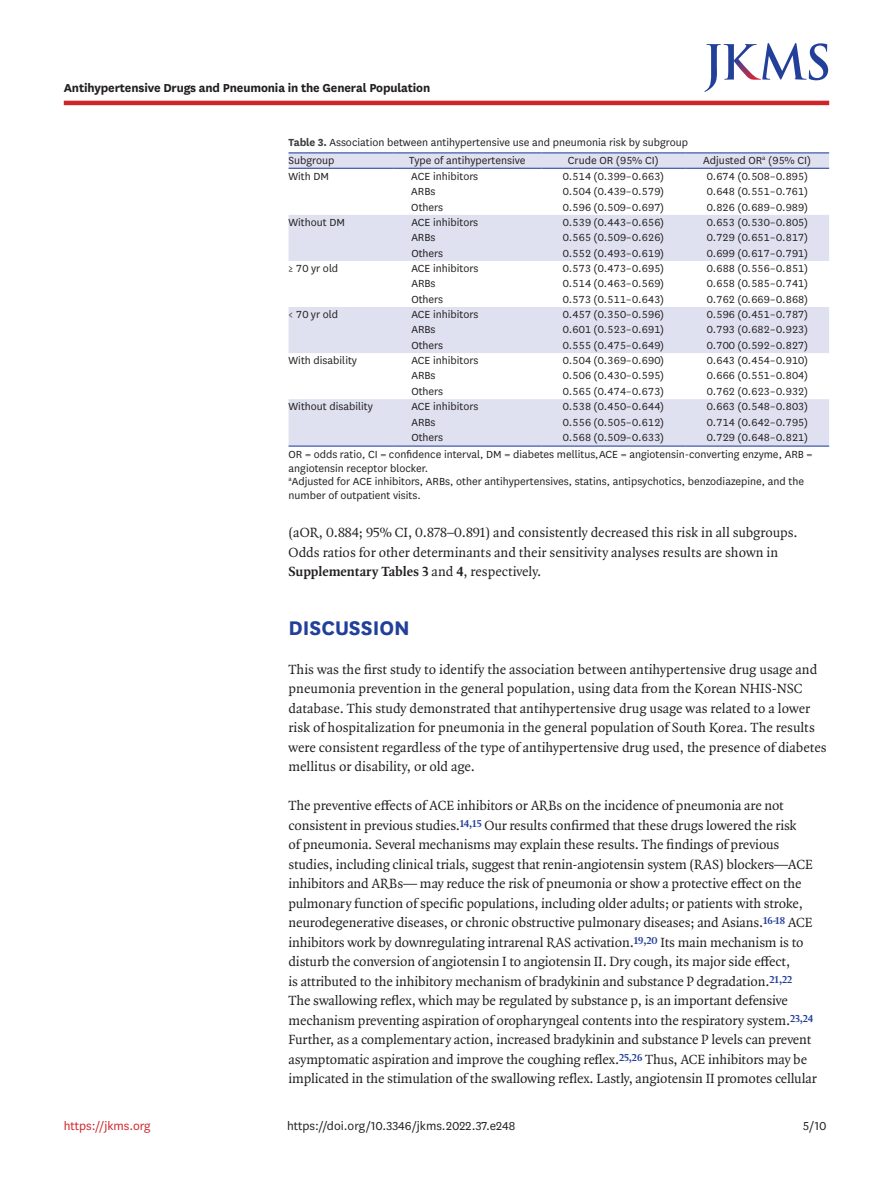
<style>
.page{position:relative;width:893px;height:1191px;background:#fff}
.page>*{position:absolute;margin:0;border:0;box-sizing:border-box;transform-origin:0 0}
.body_title1{font:700 23.1px "National";color:#223f99}
.body_p{font:14.25px/19.5px "Quadraat OT";letter-spacing:-.01em;color:#231f20}
.body_p_first{font:14.25px/19.5px "Quadraat OT";color:#231f20}
.alt-title-type{font:700 13.5px "National";letter-spacing:-.01em;color:#231f20}
.doi_running_footer{font:13.5px "National";color:#231f20}
.t1{font:13.5px "National";color:#d1232a}
.tbody_entry{font:12px "National";letter-spacing:-.05em;color:#231f20}
.table-wrap-foot_p{font:12px/13.5px "National";color:#231f20}
.table-wrap-foot_p_fi{font:12px/13.5px "National";color:#231f20}
.tbody_entry-2{font:12px "National";color:#231f20}
.table-wrap_caption{font:12px "National";color:#231f20}
.thead_entry{font:12px "National";color:#231f20}
.s1{font-weight:700;color:#3e3e3f}
.s2{font-weight:700}
</style>
<div class="page">
<hr style="left:64px;top:101px;width:765px;height:4px;background:#d1232a">
<svg style="left:704px;top:43px;width:124px;height:49px"></svg>
<svg style="left:289px;top:153px;width:540px;height:292px;fill:#e0e1f0"></svg>
<hr style="left:289px;top:152px;width:104px;height:1px;background:#223f99">
<hr style="left:393px;top:152px;width:148px;height:1px;background:#223f99">
<hr style="left:541px;top:152px;width:144px;height:1px;background:#223f99">
<hr style="left:685px;top:152px;width:144px;height:1px;background:#223f99">
<hr style="left:289px;top:168px;width:104px;height:1px;background:#223f99">
<hr style="left:393px;top:168px;width:148px;height:1px;background:#223f99">
<hr style="left:541px;top:168px;width:144px;height:1px;background:#223f99">
<hr style="left:685px;top:168px;width:144px;height:1px;background:#223f99">
<hr style="left:289px;top:445px;width:104px;height:1px;background:#223f99">
<hr style="left:393px;top:445px;width:148px;height:1px;background:#223f99">
<hr style="left:541px;top:445px;width:144px;height:1px;background:#223f99">
<hr style="left:685px;top:445px;width:144px;height:1px;background:#223f99">
<p class="alt-title-type" style="left:64px;top:78px;width:368px">Antihypertensive Drugs and Pneumonia in the General Population</p>
<p class="table-wrap_caption" style="left:289px;top:135px;width:401px"><span class="s1">Table 3.</span> Association between antihypertensive use and pneumonia risk by subgroup</p>
<p class="thead_entry" style="left:289px;top:152px;width:47px">Subgroup</p>
<p class="thead_entry" style="left:409px;top:152px;width:118px">Type of antihypertensive</p>
<p class="thead_entry" style="left:568px;top:152px;width:92px">Crude OR (95% CI)</p>
<p class="thead_entry" style="left:703px;top:152px;width:109px">Adjusted OR<sup>a</sup> (95% CI)</p>
<p class="tbody_entry" style="left:289px;top:168px;width:42px">With DM</p>
<p class="tbody_entry-2" style="left:411px;top:168px;width:68px">ACE inhibitors</p>
<p class="tbody_entry" style="left:563px;top:168px;width:103px">0.514 (0.399–0.663)</p>
<p class="tbody_entry" style="left:706px;top:168px;width:103px">0.674 (0.508–0.895)</p>
<p class="tbody_entry" style="left:411px;top:184px;width:26px">ARBs</p>
<p class="tbody_entry" style="left:563px;top:184px;width:103px">0.504 (0.439–0.579)</p>
<p class="tbody_entry" style="left:706px;top:184px;width:103px">0.648 (0.551–0.761)</p>
<p class="tbody_entry" style="left:411px;top:199px;width:33px">Others</p>
<p class="tbody_entry" style="left:563px;top:199px;width:103px">0.596 (0.509–0.697)</p>
<p class="tbody_entry" style="left:706px;top:199px;width:103px">0.826 (0.689–0.989)</p>
<p class="tbody_entry-2" style="left:289px;top:214px;width:58px">Without DM</p>
<p class="tbody_entry-2" style="left:411px;top:214px;width:68px">ACE inhibitors</p>
<p class="tbody_entry" style="left:563px;top:214px;width:103px">0.539 (0.443–0.656)</p>
<p class="tbody_entry" style="left:706px;top:214px;width:103px">0.653 (0.530–0.805)</p>
<p class="tbody_entry" style="left:411px;top:230px;width:26px">ARBs</p>
<p class="tbody_entry" style="left:563px;top:230px;width:103px">0.565 (0.509–0.626)</p>
<p class="tbody_entry" style="left:706px;top:230px;width:103px">0.729 (0.651–0.817)</p>
<p class="tbody_entry" style="left:411px;top:245px;width:33px">Others</p>
<p class="tbody_entry" style="left:563px;top:245px;width:103px">0.552 (0.493–0.619)</p>
<p class="tbody_entry" style="left:706px;top:245px;width:103px">0.699 (0.617–0.791)</p>
<p class="tbody_entry" style="left:289px;top:260px;width:51px">≥ 70 yr old</p>
<p class="tbody_entry-2" style="left:411px;top:260px;width:68px">ACE inhibitors</p>
<p class="tbody_entry" style="left:563px;top:260px;width:103px">0.573 (0.473–0.695)</p>
<p class="tbody_entry" style="left:706px;top:260px;width:103px">0.688 (0.556–0.851)</p>
<p class="tbody_entry" style="left:411px;top:276px;width:26px">ARBs</p>
<p class="tbody_entry" style="left:563px;top:276px;width:103px">0.514 (0.463–0.569)</p>
<p class="tbody_entry" style="left:706px;top:276px;width:103px">0.658 (0.585–0.741)</p>
<p class="tbody_entry" style="left:411px;top:291px;width:33px">Others</p>
<p class="tbody_entry" style="left:563px;top:291px;width:103px">0.573 (0.511–0.643)</p>
<p class="tbody_entry" style="left:706px;top:291px;width:103px">0.762 (0.669–0.868)</p>
<p class="tbody_entry" style="left:289px;top:306px;width:51px">&lt; 70 yr old</p>
<p class="tbody_entry-2" style="left:411px;top:306px;width:68px">ACE inhibitors</p>
<p class="tbody_entry" style="left:563px;top:306px;width:103px">0.457 (0.350–0.596)</p>
<p class="tbody_entry" style="left:706px;top:306px;width:103px">0.596 (0.451–0.787)</p>
<p class="tbody_entry" style="left:411px;top:322px;width:26px">ARBs</p>
<p class="tbody_entry" style="left:563px;top:322px;width:103px">0.601 (0.523–0.691)</p>
<p class="tbody_entry" style="left:706px;top:322px;width:103px">0.793 (0.682–0.923)</p>
<p class="tbody_entry" style="left:411px;top:337px;width:33px">Others</p>
<p class="tbody_entry" style="left:563px;top:337px;width:103px">0.555 (0.475–0.649)</p>
<p class="tbody_entry" style="left:706px;top:337px;width:103px">0.700 (0.592–0.827)</p>
<p class="tbody_entry-2" style="left:289px;top:353px;width:70px">With disability</p>
<p class="tbody_entry-2" style="left:411px;top:353px;width:68px">ACE inhibitors</p>
<p class="tbody_entry" style="left:563px;top:353px;width:103px">0.504 (0.369–0.690)</p>
<p class="tbody_entry" style="left:706px;top:353px;width:103px">0.643 (0.454–0.910)</p>
<p class="tbody_entry" style="left:411px;top:368px;width:26px">ARBs</p>
<p class="tbody_entry" style="left:563px;top:368px;width:103px">0.506 (0.430–0.595)</p>
<p class="tbody_entry" style="left:706px;top:368px;width:103px">0.666 (0.551–0.804)</p>
<p class="tbody_entry" style="left:411px;top:383px;width:33px">Others</p>
<p class="tbody_entry" style="left:563px;top:383px;width:103px">0.565 (0.474–0.673)</p>
<p class="tbody_entry" style="left:706px;top:383px;width:103px">0.762 (0.623–0.932)</p>
<p class="tbody_entry-2" style="left:289px;top:399px;width:86px">Without disability</p>
<p class="tbody_entry-2" style="left:411px;top:399px;width:68px">ACE inhibitors</p>
<p class="tbody_entry" style="left:563px;top:399px;width:103px">0.538 (0.450–0.644)</p>
<p class="tbody_entry" style="left:706px;top:399px;width:103px">0.663 (0.548–0.803)</p>
<p class="tbody_entry" style="left:411px;top:414px;width:26px">ARBs</p>
<p class="tbody_entry" style="left:563px;top:414px;width:103px">0.556 (0.505–0.612)</p>
<p class="tbody_entry" style="left:706px;top:414px;width:103px">0.714 (0.642–0.795)</p>
<p class="tbody_entry" style="left:411px;top:429px;width:33px">Others</p>
<p class="tbody_entry" style="left:563px;top:429px;width:103px">0.568 (0.509–0.633)</p>
<p class="tbody_entry" style="left:706px;top:429px;width:103px">0.729 (0.648–0.821)</p>
<p class="table-wrap-foot_p_fi" style="left:289px;top:447px;width:525px">OR = odds ratio, CI = confidence interval, DM = diabetes mellitus,ACE = angiotensin-converting enzyme, ARB = angiotensin receptor blocker.</p>
<p class="table-wrap-foot_p" style="left:289px;top:474px;width:517px"><sup>a</sup>Adjusted for ACE inhibitors, ARBs, other antihypertensives, statins, antipsychotics, benzodiazepine, and the number of outpatient visits.</p>
<p class="body_p" style="left:289px;top:523px;width:511px">(aOR, 0.884; 95% CI, 0.878–0.891) and consistently decreased this risk in all subgroups.<br>Odds ratios for other determinants and their sensitivity analyses results are shown in<br><span class="s2">Supplementary Tables 3</span> and <span class="s2">4</span>, respectively.</p>
<p class="body_title1" style="left:289px;top:611px;width:123px">DISCUSSION</p>
<p class="body_p_first" style="left:289px;top:659px;width:540px">This was the first study to identify the association between antihypertensive drug usage and pneumonia prevention in the general population, using data from the Korean NHIS-NSC database. This study demonstrated that antihypertensive drug usage was related to a lower risk of hospitalization for pneumonia in the general population of South Korea. The results were consistent regardless of the type of antihypertensive drug used, the presence of diabetes mellitus or disability, or old age.</p>
<p class="body_p" style="left:289px;top:796px;width:530px">The preventive effects of ACE inhibitors or ARBs on the incidence of pneumonia are not consistent in previous studies.<sup>14,15</sup> Our results confirmed that these drugs lowered the risk<br>of pneumonia. Several mechanisms may explain these results. The findings of previous studies, including clinical trials, suggest that renin-angiotensin system (RAS) blockers—ACE inhibitors and ARBs— may reduce the risk of pneumonia or show a protective effect on the pulmonary function of specific populations, including older adults; or patients with stroke, neurodegenerative diseases, or chronic obstructive pulmonary diseases; and Asians.<sup>16-18</sup> ACE inhibitors work by downregulating intrarenal RAS activation.<sup>19,20</sup> Its main mechanism is to disturb the conversion of angiotensin I to angiotensin II. Dry cough, its major side effect,<br>is attributed to the inhibitory mechanism of bradykinin and substance P degradation.<sup>21,22<br></sup>The swallowing reflex, which may be regulated by substance p, is an important defensive mechanism preventing aspiration of oropharyngeal contents into the respiratory system.<sup>23,24<br></sup>Further, as a complementary action, increased bradykinin and substance P levels can prevent asymptomatic aspiration and improve the coughing reflex.<sup>25,26</sup> Thus, ACE inhibitors may be implicated in the stimulation of the swallowing reflex. Lastly, angiotensin II promotes cellular</p>
<p class="doi_running_footer" style="left:287px;top:1116px;width:230px">https://doi.org/10.3346/jkms.2022.37.e248</p>
<p class="t1" style="left:64px;top:1116px;width:88px">https://jkms.org</p>
<p class="doi_running_footer" style="left:803px;top:1116px;width:25px">5/10</p>
</div>
